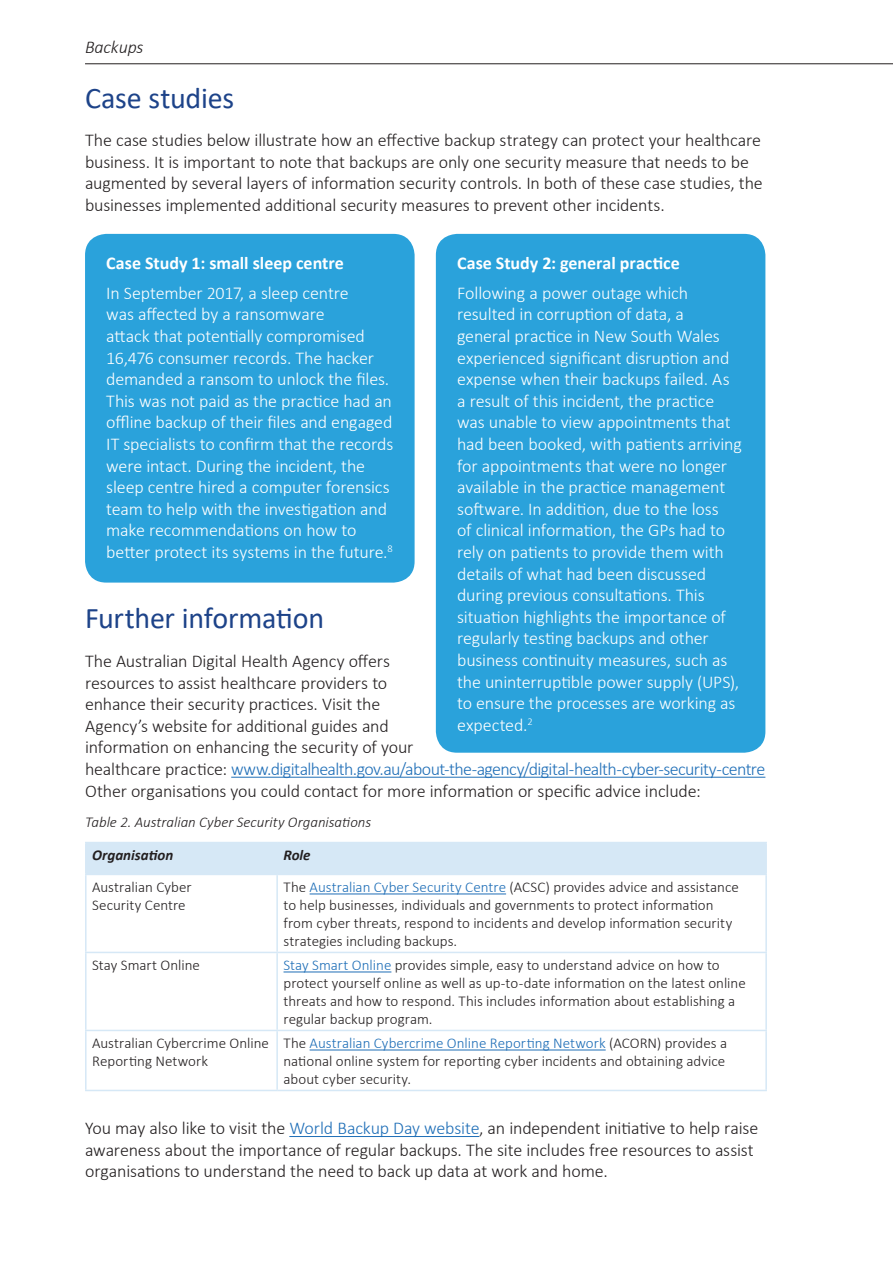
<style>
.page{position:relative;width:893px;height:1263px;background:#fff}
.page>*{position:absolute;margin:0;border:0;box-sizing:border-box;transform-origin:0 0}
.t1{font:30px "Calibri";letter-spacing:-.01em;color:#1d4389}
.t2{font:300 18px/21.6px "Calibri";letter-spacing:-.01em;color:#fff}
.t3{font:300 18px/21.6px "Calibri";letter-spacing:-.01em;color:#231f20}
.t4{font:700 18px "Calibri";color:#fff}
.t5{font:italic 300 18px "Calibri";letter-spacing:-.01em;color:#231f20}
.t6{font:300 15px/18px "Calibri";color:#231f20}
.t7{font:italic 300 15px "Calibri";color:#231f20}
.t8{font:italic 700 15px "Calibri";color:#231f20}
.s1{color:#1e6eb7}
</style>
<div class="page">
<hr style="left:85px;top:64px;width:808px;height:1px;background:#231f20">
<hr style="left:231px;top:777px;width:534px;height:1px;background:#1e6eb7">
<hr style="left:289px;top:1136px;width:190px;height:1px;background:#1e6eb7">
<div style="left:87px;top:843px;width:678px;height:31px;background:#d6e8f6"></div>
<hr style="left:85px;top:842px;width:192px;height:1px;background:#d6e8f6">
<hr style="left:85px;top:843px;width:2px;height:31px;background:#d6e8f6">
<hr style="left:277px;top:842px;width:490px;height:1px;background:#d6e8f6">
<hr style="left:276px;top:843px;width:2px;height:31px;background:#d6e8f6">
<hr style="left:765px;top:843px;width:2px;height:31px;background:#d6e8f6">
<hr style="left:85px;top:874px;width:192px;height:1px;background:#d6e8f6">
<hr style="left:85px;top:875px;width:2px;height:77px;background:#d6e8f6">
<hr style="left:277px;top:874px;width:490px;height:1px;background:#d6e8f6">
<hr style="left:276px;top:875px;width:2px;height:77px;background:#d6e8f6">
<hr style="left:765px;top:875px;width:2px;height:77px;background:#d6e8f6">
<hr style="left:85px;top:952px;width:192px;height:1px;background:#d6e8f6">
<hr style="left:85px;top:953px;width:2px;height:77px;background:#d6e8f6">
<hr style="left:277px;top:952px;width:490px;height:1px;background:#d6e8f6">
<hr style="left:276px;top:953px;width:2px;height:77px;background:#d6e8f6">
<hr style="left:765px;top:953px;width:2px;height:77px;background:#d6e8f6">
<hr style="left:85px;top:1030px;width:192px;height:1px;background:#d6e8f6">
<hr style="left:85px;top:1031px;width:2px;height:59px;background:#d6e8f6">
<hr style="left:277px;top:1030px;width:490px;height:1px;background:#d6e8f6">
<hr style="left:276px;top:1031px;width:2px;height:59px;background:#d6e8f6">
<hr style="left:765px;top:1031px;width:2px;height:59px;background:#d6e8f6">
<hr style="left:85px;top:1090px;width:192px;height:1px;background:#d6e8f6">
<hr style="left:277px;top:1090px;width:490px;height:1px;background:#d6e8f6">
<hr style="left:310px;top:893px;width:196px;height:1px;background:#1e6eb7">
<hr style="left:284px;top:971px;width:107px;height:1px;background:#1e6eb7">
<hr style="left:310px;top:1049px;width:296px;height:1px;background:#1e6eb7">
<div style="left:85px;top:234px;width:330px;height:349px;background:#2aa2db;border-radius:21px"></div>
<div style="left:436px;top:234px;width:329px;height:519px;background:#2aa2db;border-radius:21px"></div>
<p class="t5" style="left:85px;top:36px;width:60px">Backups</p>
<h1 class="t1" style="left:85px;top:77px;width:151px">Case studies</h1>
<p class="t3" style="left:85px;top:129px;width:679px">The case studies below illustrate how an effective backup strategy can protect your healthcare business. It is important to note that backups are only one security measure that needs to be augmented by several layers of information security controls. In both of these case studies, the businesses implemented additional security measures to prevent other incidents.</p>
<p class="t4" style="left:457px;top:250px;width:224px">Case Study 2: general practice</p>
<p class="t2" style="left:457px;top:282px;width:286px">Following a power outage which resulted in corruption of data, a<br>general practice in New South Wales experienced significant disruption and expense when their backups failed. As a result of this incident, the practice was unable to view appointments that had been booked, with patients arriving for appointments that were no longer available in the practice management software. In addition, due to the loss<br>of clinical information, the GPs had to rely on patients to provide them with details of what had been discussed during previous consultations. This situation highlights the importance of regularly testing backups and other business continuity measures, such as the uninterruptible power supply (UPS), to ensure the processes are working as expected.<sup>2</sup></p>
<p class="t4" style="left:106px;top:250px;width:239px">Case Study 1: small sleep centre</p>
<p class="t2" style="left:106px;top:282px;width:289px">In September 2017, a sleep centre<br>was affected by a ransomware<br>attack that potentially compromised 16,476 consumer records. The hacker demanded a ransom to unlock the files.<br>This was not paid as the practice had an offline backup of their files and engaged IT specialists to confirm that the records were intact. During the incident, the sleep centre hired a computer forensics team to help with the investigation and make recommendations on how to better protect its systems in the future.<sup>8</sup></p>
<h1 class="t1" style="left:85px;top:597px;width:241px">Further information</h1>
<p class="t3" style="left:85px;top:650px;width:682px">The Australian Digital Health Agency offers<br>resources to assist healthcare providers to<br>enhance their security practices. Visit the<br>Agency’s website for additional guides and<br>information on enhancing the security of your<br>healthcare practice: <span class="s1">www.digitalhealth.gov.au/about-the-agency/digital-health-cyber-security-centre </span>Other organisations you could contact for more information or specific advice include:</p>
<p class="t7" style="left:85px;top:813px;width:288px">Table 2. Australian Cyber Security Organisations</p>
<p class="t8" style="left:92px;top:844px;width:83px">Organisation</p>
<p class="t8" style="left:284px;top:844px;width:29px">Role</p>
<p class="t6" style="left:92px;top:878px;width:101px">Australian Cyber<br>Security Centre</p>
<p class="t6" style="left:284px;top:878px;width:457px">The <span class="s1">Australian Cyber Security Centre</span> (ACSC) provides advice and assistance to help businesses, individuals and governments to protect information from cyber threats, respond to incidents and develop information security strategies including backups.</p>
<p class="t6" style="left:92px;top:956px;width:109px">Stay Smart Online</p>
<p class="t6" style="left:284px;top:956px;width:464px"><span class="s1">Stay Smart Online</span> provides simple, easy to understand advice on how to protect yourself online as well as up-to-date information on the latest online threats and how to respond. This includes information about establishing a regular backup program.</p>
<p class="t6" style="left:92px;top:1034px;width:178px">Australian Cybercrime Online<br>Reporting Network</p>
<p class="t6" style="left:284px;top:1034px;width:445px;text-align:justify">The <span class="s1">Australian Cybercrime Online Reporting Network</span> (ACORN) provides a national online system for reporting cyber incidents and obtaining advice about cyber security.</p>
<p class="t3" style="left:85px;top:1117px;width:675px">You may also like to visit the <span class="s1">World Backup Day website</span>, an independent initiative to help raise awareness about the importance of regular backups. The site includes free resources to assist organisations to understand the need to back up data at work and home.</p>
</div>
